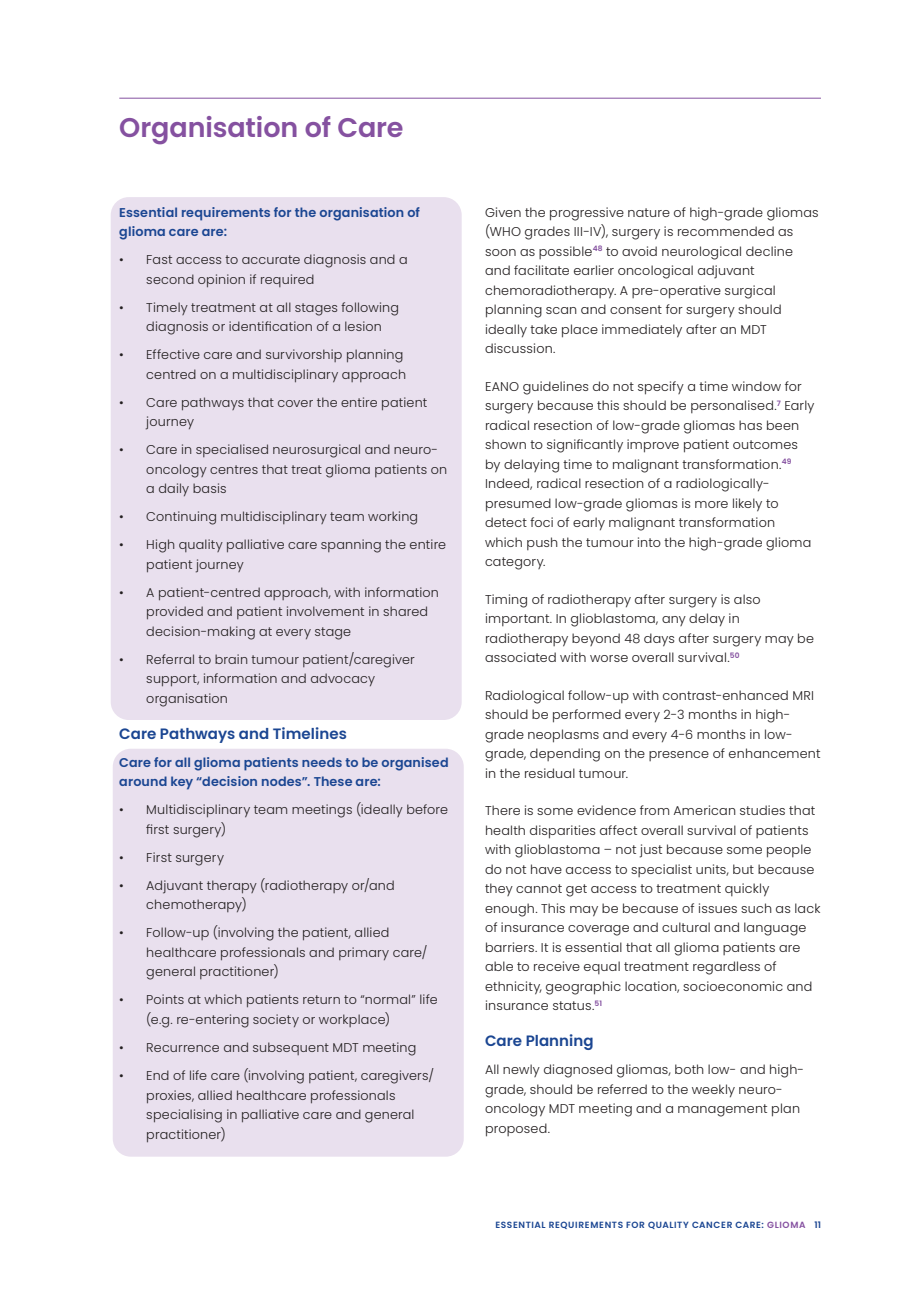
<style>
.page{position:relative;width:919px;height:1289px;background:#fff}
.page>*{position:absolute;margin:0;border:0;box-sizing:border-box;transform-origin:0 0}
.Title_with_rule{font:600 27px "Poppins";letter-spacing:-.005em;color:#8551a0}
.Title02{font:600 15px "Poppins";letter-spacing:.005em;color:#1b4692}
.Body{font:300 12.75px/19.5px "Poppins";letter-spacing:.015em;color:#231f20}
.Body-2{font:600 12.75px/19.5px "Poppins";letter-spacing:.01em;color:#1b4692}
.t1{font:600 9px "Poppins";letter-spacing:.065em;color:#1b4692}
.s1{color:#8551a0}
</style>
<div class="page">
<div style="left:113px;top:748px;width:350px;height:408px;background:#e9e0ee;border-radius:18px"></div>
<div style="left:111px;top:197px;width:350px;height:523px;background:#e9e0ee;border-radius:18px"></div>
<hr style="left:119px;top:98px;width:701px;height:1px;background:#8551a0">
<p class="Title_with_rule" style="left:119px;top:112px;width:286px">Organisation of Care</p>
<p class="Body-2" style="left:119px;top:202px;width:302px">Essential requirements for the organisation of glioma care are:</p>
<p class="Body" style="left:146px;top:250px;width:263px;text-indent:-27px">• Fast access to accurate diagnosis and a second opinion if required</p>
<p class="Body" style="left:146px;top:297px;width:254px;text-indent:-27px">• Timely treatment at all stages following diagnosis or identification of a lesion</p>
<p class="Body" style="left:119px;top:345px;width:288px;text-align:right">• Effective care and survivorship planning centred on a multidisciplinary approach</p>
<p class="Body" style="left:146px;top:392px;width:282px;text-indent:-27px">• Care pathways that cover the entire patient journey</p>
<p class="Body" style="left:146px;top:440px;width:302px;text-indent:-27px">• Care in specialised neurosurgical and neuro&shy;oncology centres that treat glioma patients on a daily basis</p>
<p class="Body" style="left:119px;top:507px;width:300px">• Continuing multidisciplinary team working</p>
<p class="Body" style="left:146px;top:535px;width:301px;text-indent:-27px">• High quality palliative care spanning the entire patient journey</p>
<p class="Body" style="left:146px;top:582px;width:294px;text-indent:-27px">• A patient-centred approach, with information provided and patient involvement in shared decision-making at every stage</p>
<p class="Body" style="left:146px;top:649px;width:270px;text-indent:-27px">• Referral to brain tumour patient/caregiver support, information and advocacy organisation</p>
<p class="Title02" style="left:119px;top:725px;width:229px">Care Pathways and Timelines</p>
<p class="Body-2" style="left:119px;top:752px;width:331px">Care for all glioma patients needs to be organised around key “decision nodes”. These are:</p>
<p class="Body" style="left:146px;top:800px;width:303px;text-indent:-27px">• Multidisciplinary team meetings (ideally before first surgery)</p>
<p class="Body" style="left:119px;top:847px;width:106px">• First surgery</p>
<p class="Body" style="left:146px;top:875px;width:250px;text-indent:-27px">• Adjuvant therapy (radiotherapy or/and chemotherapy)</p>
<p class="Body" style="left:146px;top:923px;width:282px;text-indent:-27px">• Follow-up (involving the patient, allied healthcare professionals and primary care/ general practitioner)</p>
<p class="Body" style="left:146px;top:990px;width:293px;text-indent:-27px">• Points at which patients return to “normal” life (e.g. re-entering society or workplace)</p>
<p class="Body" style="left:119px;top:1037px;width:298px">• Recurrence and subsequent MDT meeting</p>
<p class="Body" style="left:146px;top:1065px;width:289px;text-indent:-27px">• End of life care (involving patient, caregivers/ proxies, allied healthcare professionals specialising in palliative care and general practitioner)</p>
<p class="Body" style="left:485px;top:202px;width:335px">Given the progressive nature of high-grade gliomas (WHO grades III-IV), surgery is recommended as soon as possible<sup>48</sup> to avoid neurological decline and facilitate earlier oncological adjuvant chemoradiotherapy. A pre-operative surgical planning scan and consent for surgery should ideally take place immediately after an MDT discussion.</p>
<p class="Body" style="left:485px;top:376px;width:331px">EANO guidelines do not specify a time window for surgery because this should be personalised.<sup>7</sup> Early radical resection of low-grade gliomas has been shown to significantly improve patient outcomes by delaying time to malignant transformation.<sup>49<br></sup>Indeed, radical resection of a radiologically&shy;presumed low-grade gliomas is more likely to detect foci of early malignant transformation which push the tumour into the high-grade glioma category.</p>
<p class="Body" style="left:485px;top:589px;width:330px">Timing of radiotherapy after surgery is also important. In glioblastoma, any delay in radiotherapy beyond 48 days after surgery may be associated with worse overall survival.<sup>50</sup></p>
<p class="Body" style="left:485px;top:685px;width:337px">Radiological follow-up with contrast-enhanced MRI should be performed every 2-3 months in high&shy;grade neoplasms and every 4-6 months in low&shy;grade, depending on the presence of enhancement in the residual tumour.</p>
<p class="Body" style="left:485px;top:801px;width:337px">There is some evidence from American studies that health disparities affect overall survival of patients with glioblastoma – not just because some people do not have access to specialist units, but because they cannot get access to treatment quickly enough. This may be because of issues such as lack of insurance coverage and cultural and language barriers. It is essential that all glioma patients are able to receive equal treatment regardless of ethnicity, geographic location, socioeconomic and insurance status.<sup>51</sup></p>
<p class="Title02" style="left:485px;top:1032px;width:110px">Care Planning</p>
<p class="Body" style="left:485px;top:1060px;width:321px">All newly diagnosed gliomas, both low- and high&shy;grade, should be referred to the weekly neuro&shy;oncology MDT meeting and a management plan proposed.</p>
<p class="t1" style="left:495px;top:1219px;width:327px">ESSENTIAL REQUIREMENTS FOR QUALITY CANCER CARE: <span class="s1">GLIOMA</span> 11</p>
</div>
